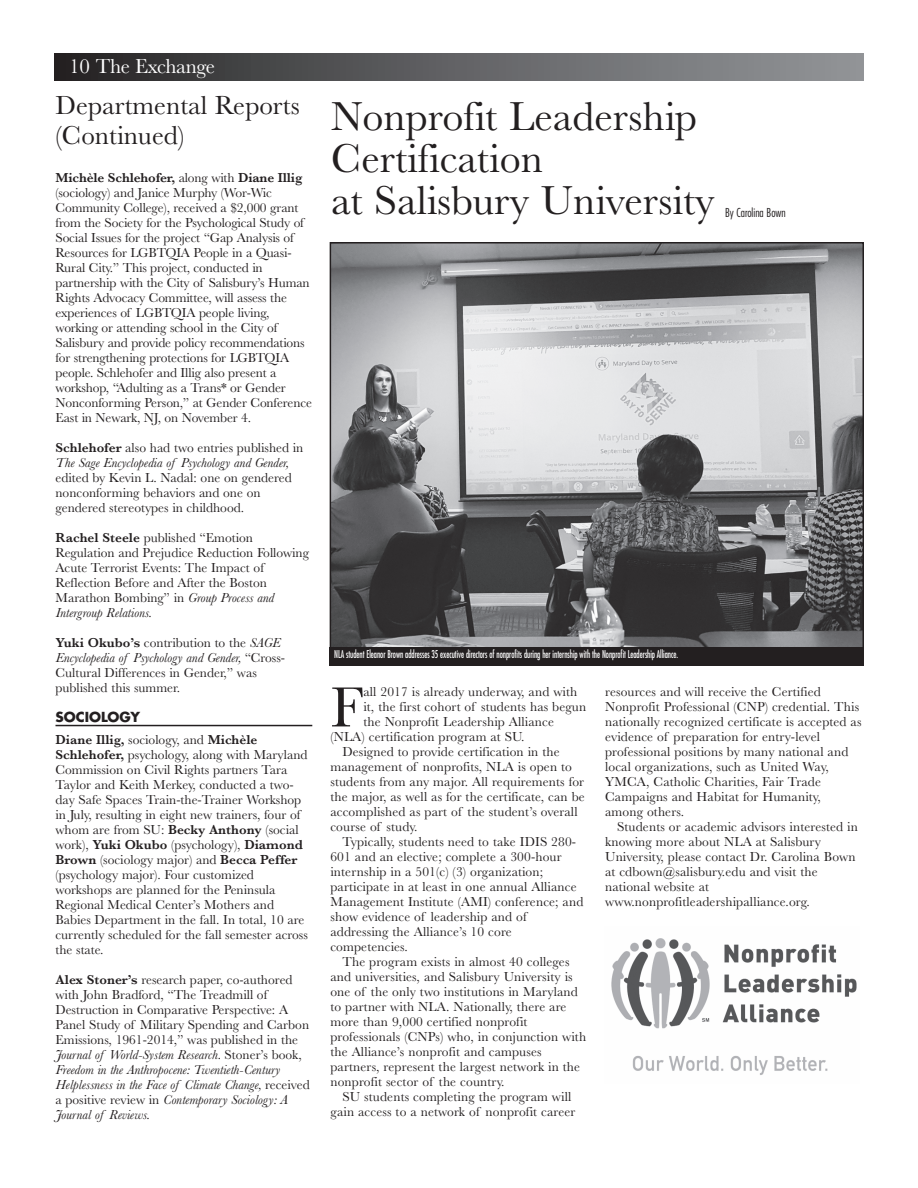
<style>
.page{position:relative;width:918px;height:1188px;background:#fff}
.page>*{position:absolute;margin:0;border:0;box-sizing:border-box;transform-origin:0 0}
.t1{font:58.8px "Baskerville";color:#231f20}
.t2{font:42px/42px "Baskerville";color:#231f20}
.t3{font:27px/30px "Baskerville";color:#231f20}
.t4{font:21px "Baskerville";letter-spacing:-.02em;color:#fff}
.t5{font:13.5px/15px "Baskerville";color:#231f20}
.t6{font:italic 13.5px/15px "Baskerville";color:#231f20}
.t7{font:700 13.5px "Futura Com";color:#231f20}
.t8{font:300 condensed 12px "Futura Com";color:#231f20}
.t9{font:500 condensed 10.5px "Futura Com";letter-spacing:-.005em;color:#fff;scale:.8 1}
.s1{font-weight:600}
.s2{font-weight:600;font-style:normal}
.s3{font-style:normal}
.s4{font-style:italic}
</style>
<div class="page">
<div style="left:54px;top:54px;width:810px;height:27px;background:linear-gradient(to right,#282627,#96999c)"></div>
<img style="left:333px;top:245px;width:528px;height:402px">
<img style="left:611px;top:938px;width:246px;height:137px">
<div style="left:330px;top:647px;width:534px;height:18px;background:#231f20"></div>
<hr style="left:56px;top:725px;width:256px;height:1px;background:#231f20">
<h3 class="t4" style="left:69px;top:59px;width:148px">10 The Exchange</h3>
<h3 class="t3" style="left:56px;top:93px;width:246px">Departmental Reports (Continued)</h3>
<p class="t5" style="left:55px;top:171px;width:258px"><span class="s1">Michèle Schlehofer,</span> along with <span class="s1">Diane Illig </span>(sociology) and Janice Murphy (Wor-Wic Community College), received a $2,000 grant from the Society for the Psychological Study of Social Issues for the project “Gap Analysis of Resources for LGBTQIA People in a Quasi-Rural City.” This project, conducted in partnership with the City of Salisbury’s Human Rights Advocacy Committee, will assess the experiences of LGBTQIA people living, working or attending school in the City of Salisbury and provide policy recommendations for strengthening protections for LGBTQIA people. Schlehofer and Illig also present a workshop, “Adulting as a Trans* or Gender Nonconforming Person,” at Gender Conference East in Newark, NJ, on November 4.</p>
<p class="t6" style="left:55px;top:441px;width:249px"><span class="s2">Schlehofer</span> <span class="s3">also had two entries published in<br></span>The Sage Encyclopedia of Psychology and Gender,</p>
<p class="t5" style="left:55px;top:471px;width:238px">edited by Kevin L. Nadal: one on gendered nonconforming behaviors and one on gendered stereotypes in childhood.</p>
<p class="t5" style="left:55px;top:531px;width:255px"><span class="s1">Rachel Steele</span> published “Emotion Regulation and Prejudice Reduction Following Acute Terrorist Events: The Impact of Reflection Before and After the Boston Marathon Bombing” in <span class="s4">Group Process and Intergroup Relations.</span></p>
<p class="t5" style="left:55px;top:636px;width:231px"><span class="s1">Yuki Okubo’s</span> contribution to the <span class="s4">SAGE Encyclopedia of Psychology and Gender,</span> “Cross-Cultural Differences in Gender,” was published this summer.</p>
<p class="t7" style="left:56px;top:706px;width:86px">SOCIOLOGY</p>
<p class="t5" style="left:55px;top:734px;width:254px"><span class="s1">Diane Illig,</span> sociology, and <span class="s1">Michèle Schlehofer,</span> psychology, along with Maryland Commission on Civil Rights partners Tara Taylor and Keith Merkey, conducted a two&shy;day Safe Spaces Train-the-Trainer Workshop in July, resulting in eight new trainers, four of whom are from SU: <span class="s1">Becky Anthony</span> (social work), <span class="s1">Yuki Okubo</span> (psychology), <span class="s1">Diamond Brown</span> (sociology major) and <span class="s1">Becca Peffer </span>(psychology major). Four customized workshops are planned for the Peninsula Regional Medical Center’s Mothers and Babies Department in the fall. In total, 10 are currently scheduled for the fall semester across the state.</p>
<p class="t5" style="left:55px;top:974px;width:256px"><span class="s1">Alex Stoner’s</span> research paper, co-authored with John Bradford, “The Treadmill of Destruction in Comparative Perspective: A Panel Study of Military Spending and Carbon Emissions, 1961-2014,” was published in the <span class="s4">Journal of World-System Research.</span> Stoner’s book, <span class="s4">Freedom in the Anthropocene: Twentieth-Century Helplessness in the Face of Climate Change,</span> received a positive review in <span class="s4">Contemporary Sociology: A Journal of Reviews.</span></p>
<h2 class="t2" style="left:331px;top:100px;width:385px">Nonprofit Leadership<br>Certification<br>at Salisbury University</h2>
<p class="t8" style="left:725px;top:205px;width:62px">By Carolina Bown</p>
<p class="t9" style="left:334px;top:647px;width:431px">NLA student Eleanor Brown addresses 35 executive directors of nonprofits during her internship with the Nonprofit Leadership Alliance.</p>
<h1 class="t1" style="left:330px;top:688px;width:34px">F</h1>
<p class="t5" style="left:363px;top:686px;width:216px">all 2017 is already underway, and with</p>
<p class="t5" style="left:363px;top:701px;width:224px">it, the first cohort of students has begun</p>
<p class="t5" style="left:363px;top:716px;width:192px">the Nonprofit Leadership Alliance</p>
<p class="t5" style="left:330px;top:731px;width:196px">(NLA) certification program at SU.</p>
<p class="t5" style="left:342px;top:746px;width:219px">Designed to provide certification in the</p>
<p class="t5" style="left:330px;top:761px;width:243px">management of nonprofits, NLA is open to</p>
<p class="t5" style="left:330px;top:776px;width:255px">students from any major. All requirements for</p>
<p class="t5" style="left:330px;top:791px;width:256px">the major, as well as for the certificate, can be</p>
<p class="t5" style="left:330px;top:806px;width:249px">accomplished as part of the student’s overall</p>
<p class="t5" style="left:330px;top:821px;width:89px">course of study.</p>
<p class="t5" style="left:342px;top:836px;width:235px">Typically, students need to take IDIS 280-</p>
<p class="t5" style="left:330px;top:851px;width:233px">601 and an elective; complete a 300-hour</p>
<p class="t5" style="left:330px;top:866px;width:214px">internship in a 501(c) (3) organization;</p>
<p class="t5" style="left:330px;top:881px;width:248px">participate in at least in one annual Alliance</p>
<p class="t5" style="left:330px;top:896px;width:255px">Management Institute (AMI) conference; and</p>
<p class="t5" style="left:330px;top:911px;width:198px">show evidence of leadership and of</p>
<p class="t5" style="left:330px;top:926px;width:183px">addressing the Alliance’s 10 core</p>
<p class="t5" style="left:330px;top:941px;width:79px">competencies.</p>
<p class="t5" style="left:342px;top:956px;width:229px">The program exists in almost 40 colleges</p>
<p class="t5" style="left:330px;top:971px;width:244px">and universities, and Salisbury University is</p>
<p class="t5" style="left:330px;top:986px;width:249px">one of the only two institutions in Maryland</p>
<p class="t5" style="left:330px;top:1001px;width:238px">to partner with NLA. Nationally, there are</p>
<p class="t5" style="left:330px;top:1016px;width:199px">more than 9,000 certified nonprofit</p>
<p class="t5" style="left:330px;top:1031px;width:257px">professionals (CNPs) who, in conjunction with</p>
<p class="t5" style="left:330px;top:1046px;width:213px">the Alliance’s nonprofit and campuses</p>
<p class="t5" style="left:330px;top:1061px;width:251px">partners, represent the largest network in the</p>
<p class="t5" style="left:330px;top:1076px;width:176px">nonprofit sector of the country.</p>
<p class="t5" style="left:342px;top:1091px;width:230px">SU students completing the program will</p>
<p class="t5" style="left:330px;top:1106px;width:247px">gain access to a network of nonprofit career</p>
<p class="t5" style="left:605px;top:686px;width:258px">resources and will receive the Certified Nonprofit Professional (CNP) credential. This nationally recognized certificate is accepted as evidence of preparation for entry-level professional positions by many national and local organizations, such as United Way, YMCA, Catholic Charities, Fair Trade Campaigns and Habitat for Humanity, among others.</p>
<p class="t5" style="left:605px;top:821px;width:254px;text-indent:12px">Students or academic advisors interested in knowing more about NLA at Salisbury University, please contact Dr. Carolina Bown at cdbown@salisbury.edu and visit the national website at www.nonprofitleadershipalliance.org.</p>
</div>
